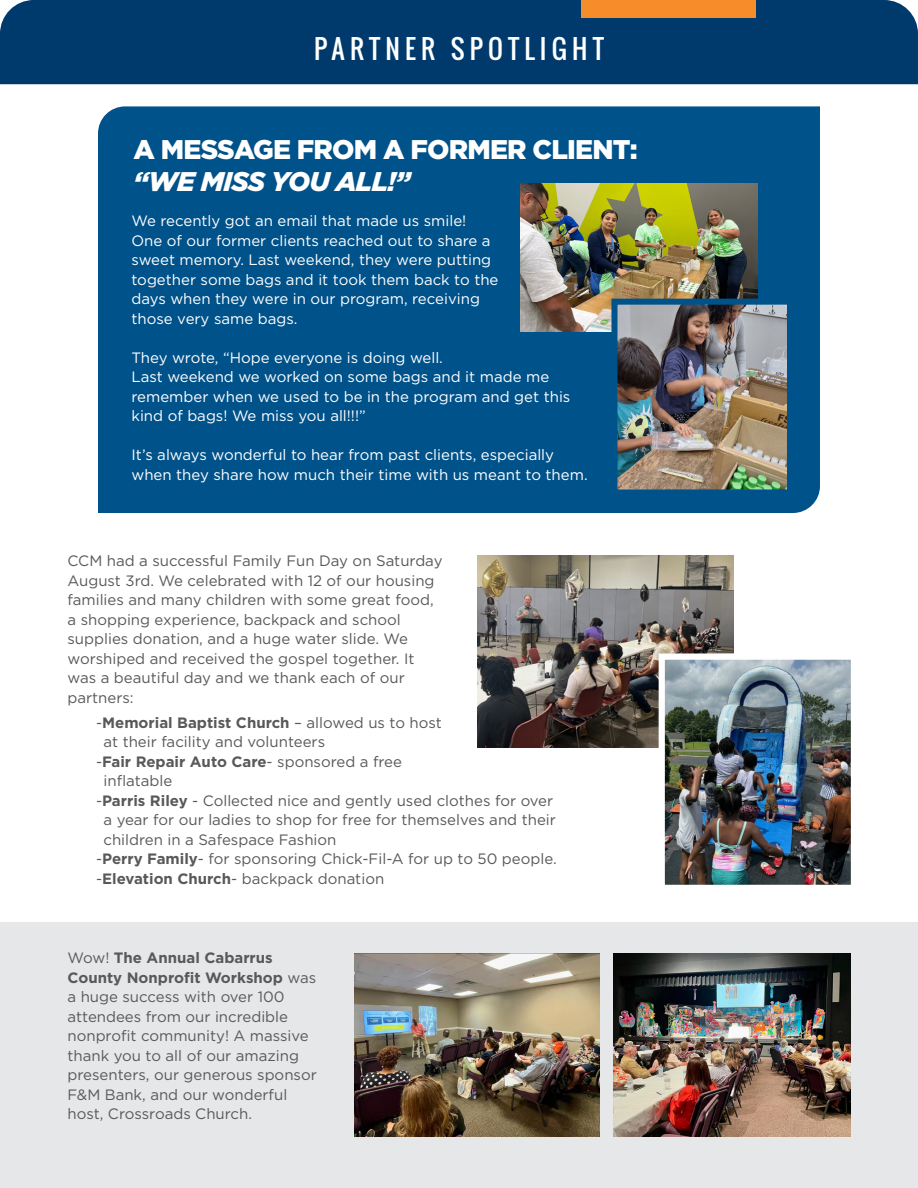
<style>
.page{position:relative;width:918px;height:1188px;background:#fff}
.page>*{position:absolute;margin:0;border:0;box-sizing:border-box;transform-origin:0 0}
.t1{font:900 27px "Gotham";letter-spacing:-.03em;color:#fff}
.t2{font:italic 900 27px "Gotham";letter-spacing:-.03em;color:#fff}
.t3{font:25.8px "Oswald";letter-spacing:.2em;color:#fff}
.t4{font:15px/19.5px "Gotham";color:#58595b}
.t5{font:15px/19.5px "Gotham";color:#fff}
.t6{font:700 15px "Gotham";color:#58595b}
.s1{font-weight:400}
.s2{font-weight:700}
</style>
<div class="page">
<div style="left:0;top:922px;width:918px;height:266px;background:#e6e7e8"></div>
<img style="left:477px;top:556px;width:257px;height:192px">
<div style="left:0;top:0;width:918px;height:84px;background:#003a6c"></div>
<div style="left:582px;top:0;width:174px;height:17px;background:#f78d2a"></div>
<div style="left:98px;top:106px;width:722px;height:407px;background:#00528a"></div>
<img style="left:520px;top:184px;width:237px;height:148px">
<img style="left:618px;top:306px;width:168px;height:182px">
<div style="left:611px;top:299px;width:182px;height:196px;border:6px solid #00528a"></div>
<img style="left:355px;top:953px;width:244px;height:183px">
<img style="left:614px;top:953px;width:236px;height:183px">
<img style="left:666px;top:660px;width:184px;height:224px">
<div style="left:659px;top:653px;width:198px;height:238px;border:6px solid #fff"></div>
<h2 class="t3" style="left:314px;top:30px;width:291px">PARTNER SPOTLIGHT</h2>
<h1 class="t1" style="left:134px;top:131px;width:506px">A MESSAGE FROM A FORMER CLIENT:</h1>
<h1 class="t2" style="left:134px;top:163px;width:279px">“WE MISS YOU ALL!”</h1>
<p class="t5" style="left:131px;top:211px;width:369px">We recently got an email that made us smile!<br>One of our former clients reached out to share a sweet memory. Last weekend, they were putting together some bags and it took them back to the days when they were in our program, receiving those very same bags.</p>
<p class="t5" style="left:131px;top:348px;width:440px">They wrote, “Hope everyone is doing well.<br>Last weekend we worked on some bags and it made me remember when we used to be in the program and get this kind of bags! We miss you all!!!”</p>
<p class="t5" style="left:131px;top:445px;width:458px">It’s always wonderful to hear from past clients, especially when they share how much their time with us meant to them.</p>
<p class="t4" style="left:68px;top:551px;width:377px">CCM had a successful Family Fun Day on Saturday August 3rd. We celebrated with 12 of our housing families and many children with some great food, a shopping experience, backpack and school supplies donation, and a huge water slide. We worshiped and received the gospel together. It was a beautiful day and we thank each of our partners:</p>
<p class="t6" style="left:96px;top:712px;width:347px"><span class="s1">-</span>Memorial Baptist Church <span class="s1">– allowed us to host</span></p>
<p class="t4" style="left:104px;top:732px;width:223px">at their facility and volunteers</p>
<p class="t6" style="left:96px;top:751px;width:308px"><span class="s1">-</span>Fair Repair Auto Care<span class="s1">- sponsored a free</span></p>
<p class="t4" style="left:104px;top:771px;width:70px">inflatable</p>
<p class="t4" style="left:96px;top:790px;width:459px">-<span class="s2">Parris Riley</span> - Collected nice and gently used clothes for over</p>
<p class="t4" style="left:104px;top:810px;width:454px">a year for our ladies to shop for free for themselves and their</p>
<p class="t4" style="left:104px;top:829px;width:234px">children in a Safespace Fashion</p>
<p class="t4" style="left:96px;top:849px;width:462px">-<span class="s2">Perry Family</span>- for sponsoring Chick-Fil-A for up to 50 people.</p>
<p class="t4" style="left:96px;top:868px;width:290px">-<span class="s2">Elevation Church</span>- backpack donation</p>
<p class="t4" style="left:68px;top:948px;width:251px">Wow! <span class="s2">The Annual Cabarrus<br>County Nonprofit Workshop</span> was a huge success with over 100 attendees from our incredible nonprofit community! A massive thank you to all of our amazing presenters, our generous sponsor<br>F&amp;M Bank, and our wonderful host, Crossroads Church.</p>
</div>
